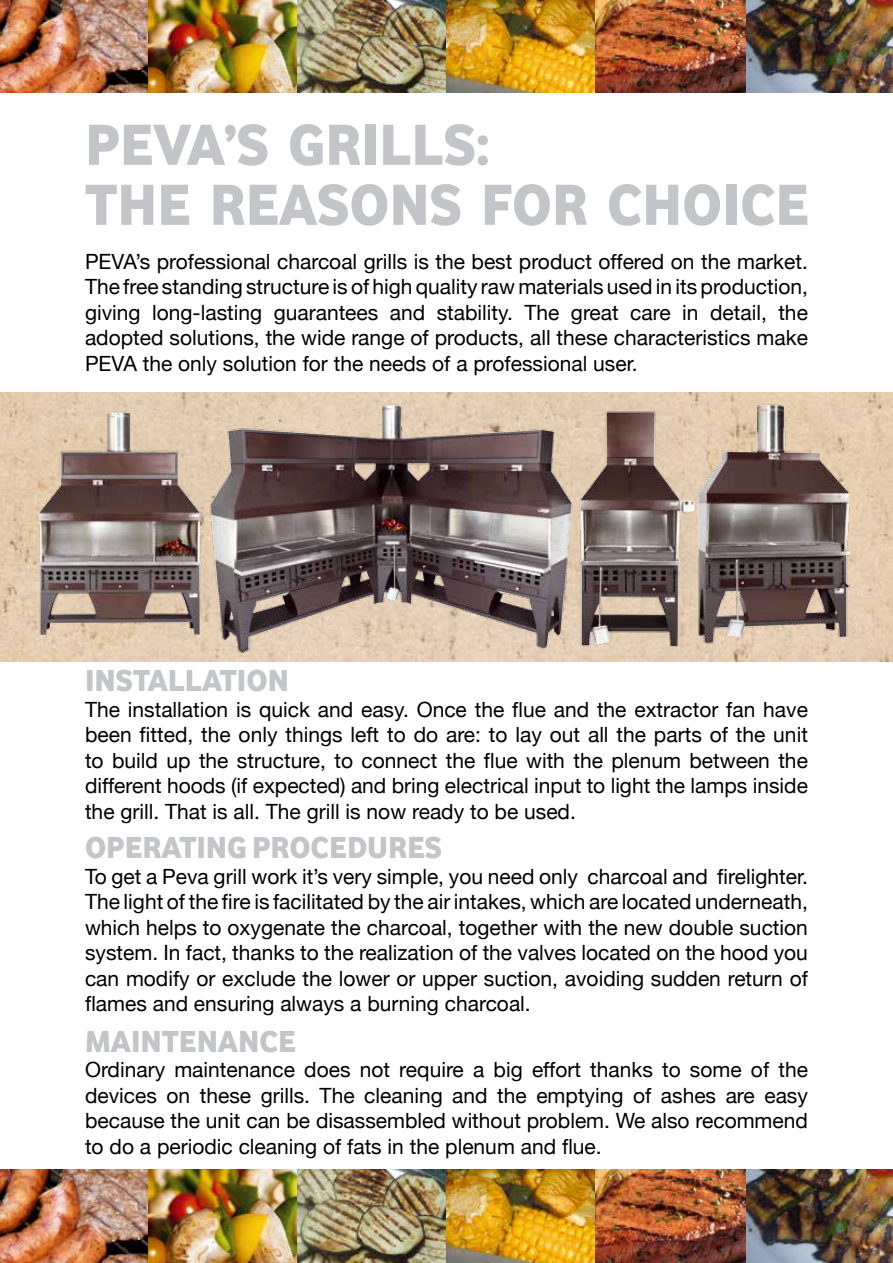
<style>
.page{position:relative;width:893px;height:1263px;background:#fff}
.page>*{position:absolute;margin:0;border:0;box-sizing:border-box;transform-origin:0 0}
.t1{font:700 60px/60px "Vodafone Lt";color:#c3c5c8}
.t2{font:700 31.5px "Vodafone Lt";color:#c3c5c8}
.t3{font:21px/25.5px "Helvetica Neue";color:#000;text-align:justify}
</style>
<div class="page">
<img style="left:0;top:393px;width:893px;height:268px">
<img style="left:0;top:1169px;width:446px;height:94px">
<img style="left:745px;top:1169px;width:148px;height:94px">
<img style="left:446px;top:1169px;width:299px;height:94px">
<img style="left:0;top:0;width:446px;height:93px">
<img style="left:745px;top:0;width:148px;height:93px">
<img style="left:446px;top:0;width:299px;height:93px">
<img style="left:24px;top:402px;width:168px;height:245px">
<img style="left:685px;top:403px;width:182px;height:247px">
<img style="left:599px;top:407px;width:105px;height:244px">
<img style="left:192px;top:395px;width:407px;height:267px">
<h1 class="t1" style="left:85px;top:113px;width:431px">PEVA’S GRILLS:<br>THE REASONS FOR</h1>
<h1 class="t1" style="left:607px;top:173px;width:203px">CHOICE</h1>
<p class="t3" style="left:85px;top:248px;width:724px">PEVA’s professional charcoal grills is the best product offered on the market.<br>The free standing structure is of high quality raw materials used in its production, giving long-lasting guarantees and stability. The great care in detail, the adopted solutions, the wide range of products, all these characteristics make PEVA the only solution for the needs of a professional user.</p>
<h2 class="t2" style="left:85px;top:661px;width:205px">INSTALLATION</h2>
<p class="t3" style="left:85px;top:696px;width:724px">The installation is quick and easy. Once the flue and the extractor fan have been fitted, the only things left to do are: to lay out all the parts of the unit to build up the structure, to connect the flue with the plenum between the different hoods (if expected) and bring electrical input to light the lamps inside the grill. That is all. The grill is now ready to be used.</p>
<h2 class="t2" style="left:85px;top:828px;width:359px">OPERATING PROCEDURES</h2>
<p class="t3" style="left:85px;top:863px;width:724px">To get a Peva grill work it’s very simple, you need only charcoal and firelighter.<br>The light of the fire is facilitated by the air intakes, which are located underneath, which helps to oxygenate the charcoal, together with the new double suction system. In fact, thanks to the realization of the valves located on the hood you can modify or exclude the lower or upper suction, avoiding sudden return of flames and ensuring always a burning charcoal.</p>
<h2 class="t2" style="left:85px;top:1021px;width:212px">MAINTENANCE</h2>
<p class="t3" style="left:85px;top:1056px;width:724px">Ordinary maintenance does not require a big effort thanks to some of the devices on these grills. The cleaning and the emptying of ashes are easy because the unit can be disassembled without problem. We also recommend to do a periodic cleaning of fats in the plenum and flue.</p>
</div>
